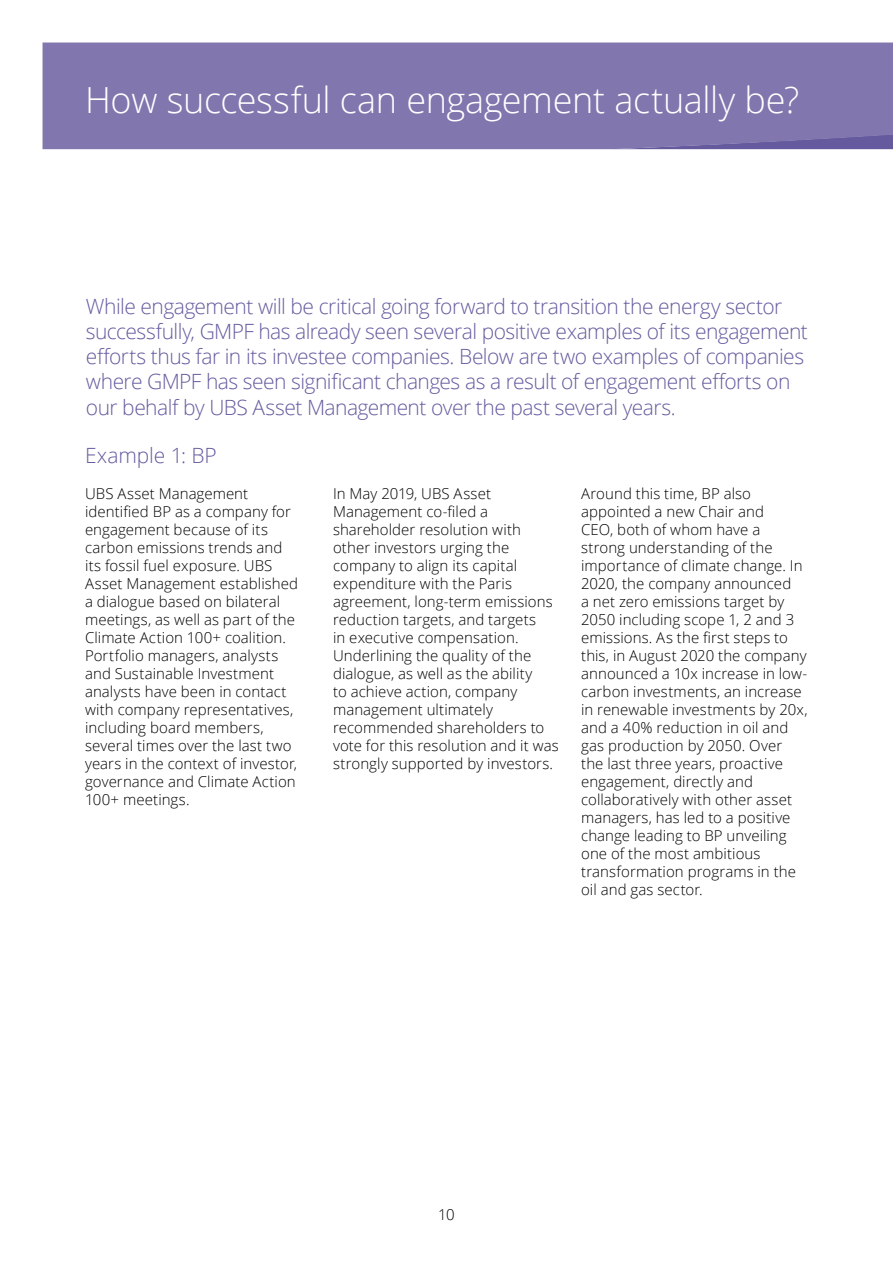
<style>
.page{position:relative;width:893px;height:1263px;background:#fff}
.page>*{position:absolute;margin:0;border:0;box-sizing:border-box;transform-origin:0 0}
.t1{font:300 36px "Open Sans";letter-spacing:-.01em;color:#fff}
.t2{font:300 21px/25.2px "Open Sans";letter-spacing:-.025em;color:#665a9f}
.t3{font:300 21px "Open Sans";letter-spacing:-.005em;color:#665a9f}
.t4{font:300 15px/18px "Open Sans";letter-spacing:.005em;color:#000}
</style>
<div class="page">
<div style="left:43px;top:43px;width:850px;height:106px;background:#8276ae"></div>
<h1 class="t1" style="left:85px;top:75px;width:716px">How successful can engagement actually be?</h1>
<p class="t2" style="left:86px;top:293px;width:724px">While engagement will be critical going forward to transition the energy sector successfully, GMPF has already seen several positive examples of its engagement efforts thus far in its investee companies. Below are two examples of companies where GMPF has seen significant changes as a result of engagement efforts on our behalf by UBS Asset Management over the past several years.</p>
<h2 class="t3" style="left:85px;top:441px;width:133px">Example 1: BP</h2>
<p class="t4" style="left:85px;top:484px;width:215px">UBS Asset Management identified BP as a company for engagement because of its carbon emissions trends and its fossil fuel exposure. UBS<br>Asset Management established a dialogue based on bilateral meetings, as well as part of the<br>Climate Action 100+ coalition.<br>Portfolio managers, analysts and Sustainable Investment analysts have been in contact with company representatives, including board members, several times over the last two years in the context of investor, governance and Climate Action<br>100+ meetings.</p>
<p class="t4" style="left:333px;top:484px;width:227px">In May 2019, UBS Asset<br>Management co-filed a shareholder resolution with other investors urging the company to align its capital expenditure with the Paris agreement, long-term emissions reduction targets, and targets<br>in executive compensation.<br>Underlining the quality of the dialogue, as well as the ability<br>to achieve action, company management ultimately recommended shareholders to vote for this resolution and it was strongly supported by investors.</p>
<p class="t4" style="left:581px;top:484px;width:228px">Around this time, BP also appointed a new Chair and<br>CEO, both of whom have a strong understanding of the importance of climate change. In<br>2020, the company announced<br>a net zero emissions target by<br>2050 including scope 1, 2 and 3 emissions. As the first steps to this, in August 2020 the company announced a 10x increase in low&shy;carbon investments, an increase in renewable investments by 20x, and a 40% reduction in oil and gas production by 2050. Over the last three years, proactive engagement, directly and collaboratively with other asset managers, has led to a positive change leading to BP unveiling one of the most ambitious transformation programs in the oil and gas sector.</p>
<p class="t4" style="left:438px;top:1205px;width:18px">10</p>
</div>
